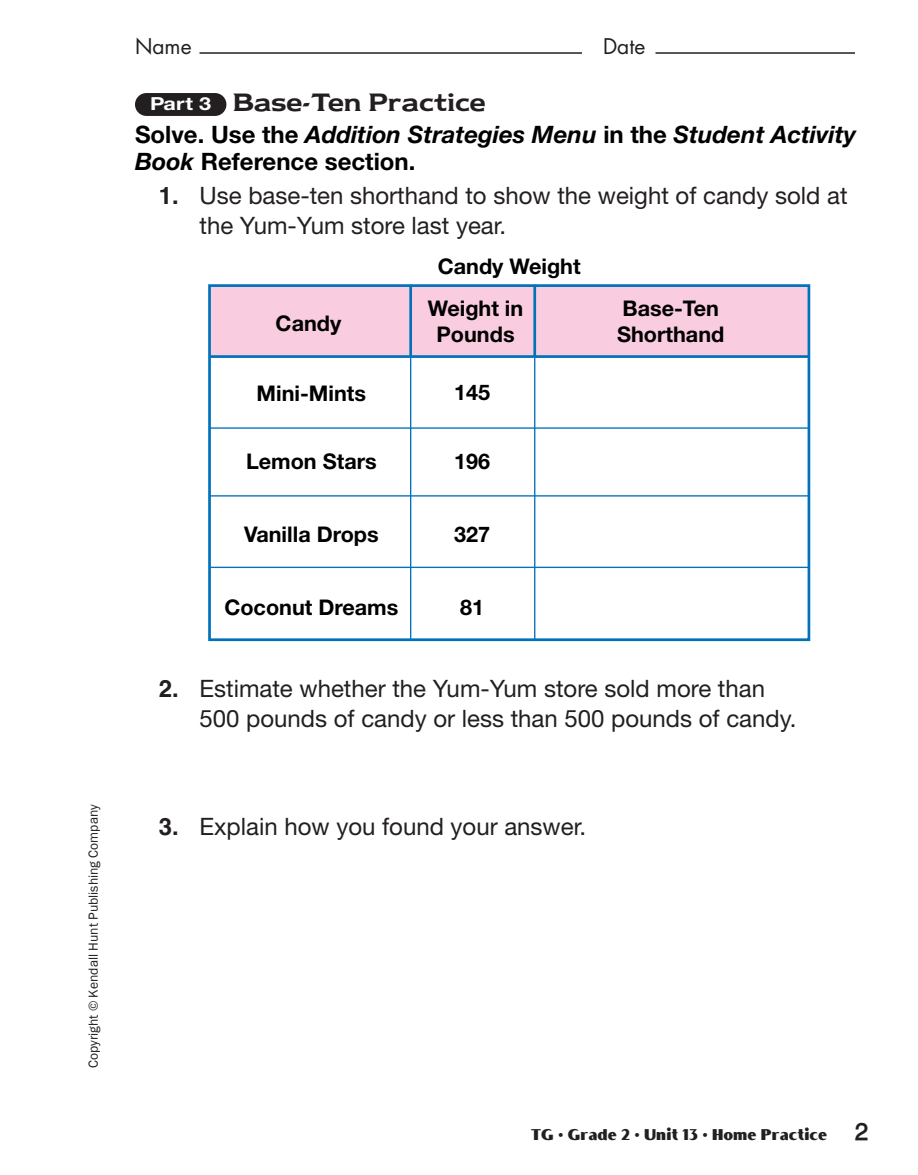
<style>
.page{position:relative;width:918px;height:1175px;background:#fff}
.page>*{position:absolute;margin:0;border:0;box-sizing:border-box;transform-origin:0 0}
.t1{font:24px/30px "Helvetica Neue";color:#231f20}
.t2{font:italic 700 24px/27px "Helvetica Neue";color:#000}
.t3{font:700 21.6px/26px "Helvetica Neue";color:#000;text-align:center}
.t4{font:21px "Newtext Demi";color:#231f20}
.t5{font:21px "Futura";color:#231f20}
.t6{font:700 18px "Helvetica Neue";color:#fff;scale:1.2 1}
.t7{font:16.5px "Boca Raton ICG Solid";color:#231f20}
.t8{font:13.5px "Franklin Gothic";color:#231f20}
.s1{font-style:normal}
.s2{font-family:"Helvetica";font-weight:700}
.s3{font-family:"PCF Hel";font-weight:700;font-size:24px}
</style>
<div class="page">
<hr style="left:200px;top:52px;width:382px;height:2px;background:#231f20">
<hr style="left:656px;top:52px;width:199px;height:2px;background:#231f20">
<div style="left:135px;top:93px;width:91px;height:23px;background:#231f20;border-radius:11px"></div>
<div style="left:210px;top:285px;width:598px;height:71px;background:#f9ccdf"></div>
<div style="left:208px;top:284px;width:602px;height:357px;border:3px solid #0072bc"></div>
<hr style="left:410px;top:356px;width:1px;height:283px;background:#0072bc">
<hr style="left:534px;top:356px;width:1px;height:283px;background:#0072bc">
<hr style="left:409px;top:285px;width:3px;height:71px;background:#0072bc">
<hr style="left:533px;top:285px;width:3px;height:71px;background:#0072bc">
<hr style="left:210px;top:355px;width:598px;height:3px;background:#0072bc">
<hr style="left:210px;top:427px;width:598px;height:2px;background:#0072bc">
<hr style="left:210px;top:495px;width:598px;height:1px;background:#0072bc">
<hr style="left:210px;top:566px;width:598px;height:2px;background:#0072bc">
<p class="t8" style="left:85px;top:1068px;width:265px;rotate:-90deg">Copyright © Kendall Hunt Publishing Company</p>
<p class="t5" style="left:135px;top:37px;width:58px">Name</p>
<p class="t5" style="left:603px;top:37px;width:44px">Date</p>
<p class="t4" style="left:233px;top:92px;width:254px">Base-Ten Practice</p>
<p class="t2" style="left:135px;top:123px;width:723px"><span class="s1">Solve. Use the</span> Addition Strategies Menu <span class="s1">in the</span> Student Activity<br>Book <span class="s1">Reference section.</span></p>
<p class="t1" style="left:200px;top:183px;width:650px;text-indent:-41px"><span class="s2">1.</span> Use base-ten shorthand to show the weight of candy sold at the Yum-Yum store last year.</p>
<p class="t6" style="left:150px;top:97px;width:52px">Part 3</p>
<p class="t3" style="left:438px;top:255px;width:144px">Candy Weight</p>
<p class="t3" style="left:276px;top:312px;width:67px">Candy</p>
<p class="t3" style="left:428px;top:297px;width:97px">Weight in<br>Pounds</p>
<p class="t3" style="left:617px;top:297px;width:109px;text-align:left">Base-Ten<br>Shorthand</p>
<p class="t3" style="left:257px;top:382px;width:111px">Mini-Mints</p>
<p class="t3" style="left:454px;top:382px;width:38px">145</p>
<p class="t3" style="left:246px;top:450px;width:132px">Lemon Stars</p>
<p class="t3" style="left:454px;top:450px;width:38px">196</p>
<p class="t3" style="left:244px;top:523px;width:136px">Vanilla Drops</p>
<p class="t3" style="left:454px;top:523px;width:38px">327</p>
<p class="t3" style="left:224px;top:596px;width:176px">Coconut Dreams</p>
<p class="t3" style="left:460px;top:596px;width:26px">81</p>
<p class="t1" style="left:200px;top:675px;width:599px;text-indent:-41px"><span class="s2">2.</span> Estimate whether the Yum-Yum store sold more than<br>500 pounds of candy or less than 500 pounds of candy.</p>
<p class="t1" style="left:159px;top:813px;width:429px"><span class="s2">3.</span> Explain how you found your answer.</p>
<p class="t7" style="left:531px;top:1124px;width:339px">TG • Grade 2 • Unit 13 • Home Practice <span class="s3">2</span></p>
</div>
